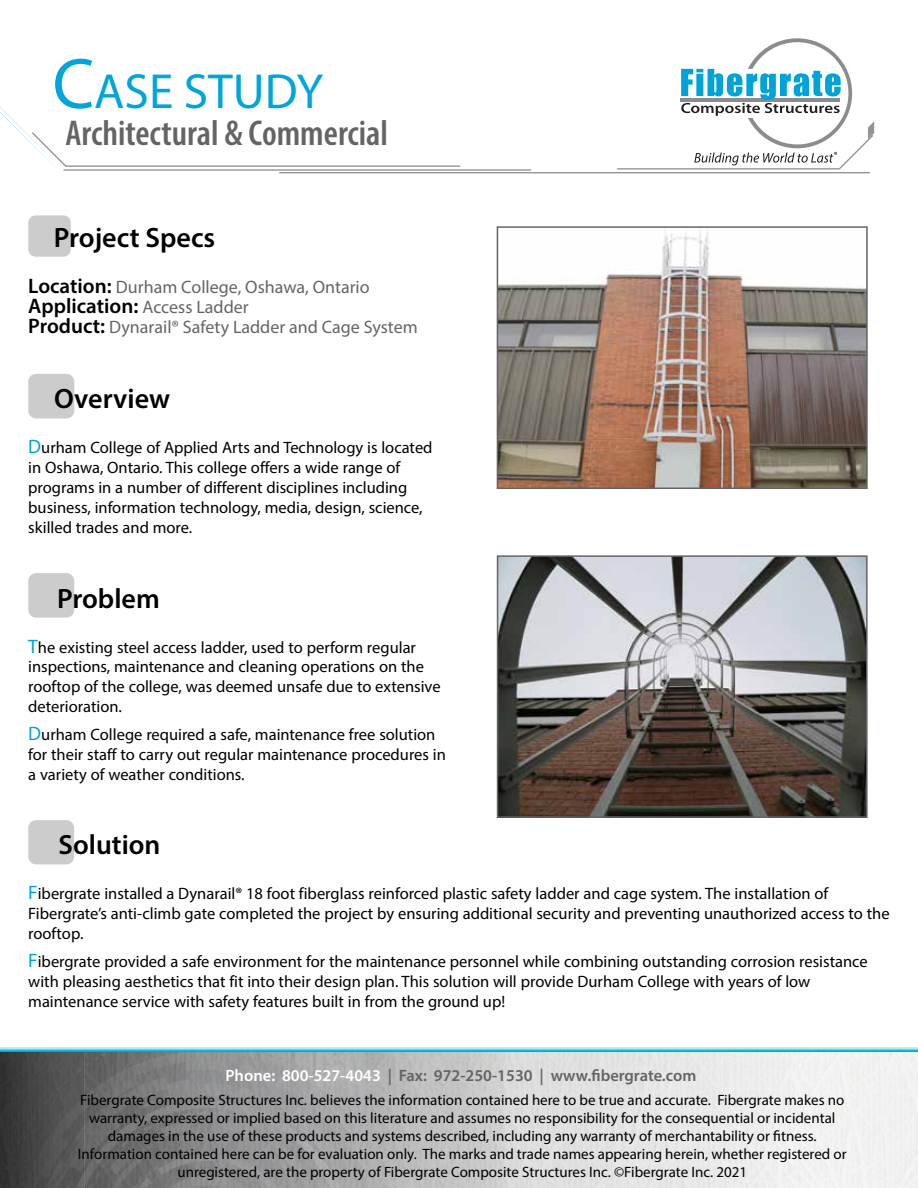
<style>
.page{position:relative;width:918px;height:1188px;background:#fff}
.page>*{position:absolute;margin:0;border:0;box-sizing:border-box;transform-origin:0 0}
.t1{font:49.5px "Myriad Pro";color:#00a5d9}
.t2{font:600 condensed 36px "Myriad Pro";color:#636466}
.t3{font:600 28.05px "Myriad Pro";color:#000}
.t4{font:600 27.9px "Myriad Pro";color:#000}
.t5{font:600 21px "Myriad Pro";color:#000}
.t6{font:18px "Myriad Pro";color:#656565}
.t7{font:16.5px/19.8px "Myriad Pro";color:#000}
.t8{font:600 16.5px "Myriad Pro";color:#636466}
.t9{font:15px/18px "Myriad Pro";color:#000;text-align:center}
.t10{font:9px "Myriad Pro";color:#010101}
.s1{font-size:72px}
.s2{font-weight:600;font-size:21px;color:#000}
.s3{font-weight:400;font-size:18px;color:#656565}
.s4{font-size:19.5px;color:#00a5d9}
.s5{color:#fff}
</style>
<div class="page">
<hr style="left:64px;top:169px;width:467px;height:2px;background:#949495">
<hr style="left:66px;top:165px;width:394px;height:2px;background:#949495">
<svg style="left:0;top:107px;width:68px;height:64px"></svg>
<hr style="left:279px;top:172px;width:591px;height:1px;background:#949495">
<hr style="left:617px;top:168px;width:223px;height:2px;background:#949495">
<svg style="left:681px;top:38px;width:194px;height:132px"></svg>
<img style="left:0;top:1051px;width:918px;height:137px">
<svg style="left:0;top:1048px;width:918px;height:3px;background:#64d0ee"></svg>
<img style="left:500px;top:229px;width:365px;height:257px">
<div style="left:497px;top:226px;width:371px;height:263px;border:2px solid #636466"></div>
<img style="left:500px;top:558px;width:365px;height:257px">
<div style="left:497px;top:555px;width:371px;height:263px;border:2px solid #636466"></div>
<div style="left:28px;top:215px;width:43px;height:42px;background:#ccc;border-radius:7px"></div>
<div style="left:28px;top:374px;width:46px;height:44px;background:#ccc;border-radius:8px"></div>
<div style="left:28px;top:573px;width:46px;height:45px;background:#ccc;border-radius:8px"></div>
<div style="left:28px;top:820px;width:46px;height:44px;background:#ccc;border-radius:8px"></div>
<h1 class="t1" style="left:53px;top:61px;width:272px"><span class="s1">C</span>ASE STUDY</h1>
<h2 class="t2" style="left:66px;top:111px;width:324px">Architectural &amp; Commercial</h2>
<h3 class="t3" style="left:54px;top:220px;width:163px">Project Specs</h3>
<p class="t6" style="left:28px;top:276px;width:343px"><span class="s2">Location:</span> Durham College, Oshawa, Ontario</p>
<p class="t5" style="left:28px;top:293px;width:222px">Application: <span class="s3">Access Ladder</span></p>
<p class="t6" style="left:28px;top:316px;width:391px"><span class="s2">Product:</span> Dynarail® Safety Ladder and Cage System</p>
<h3 class="t3" style="left:54px;top:381px;width:118px">Overview</h3>
<p class="t7" style="left:28px;top:438px;width:406px"><span class="s4">D</span>urham College of Applied Arts and Technology is located in Oshawa, Ontario. This college offers a wide range of programs in a number of different disciplines including business, information technology, media, design, science, skilled trades and more.</p>
<h3 class="t3" style="left:57px;top:580px;width:104px">Problem</h3>
<p class="t7" style="left:28px;top:637px;width:414px"><span class="s4">T</span>he existing steel access ladder, used to perform regular inspections, maintenance and cleaning operations on the rooftop of the college, was deemed unsafe due to extensive deterioration.</p>
<p class="t7" style="left:28px;top:724px;width:419px"><span class="s4">D</span>urham College required a safe, maintenance free solution for their staff to carry out regular maintenance procedures in a variety of weather conditions.</p>
<p class="t10" style="left:834px;top:150px;width:5px">®</p>
<h3 class="t4" style="left:59px;top:827px;width:103px">Solution</h3>
<p class="t7" style="left:28px;top:884px;width:863px"><span class="s4">F</span>ibergrate installed a Dynarail® 18 foot fiberglass reinforced plastic safety ladder and cage system. The installation of<br>Fibergrate’s anti-climb gate completed the project by ensuring additional security and preventing unauthorized access to the rooftop.</p>
<p class="t7" style="left:28px;top:951px;width:841px"><span class="s4">F</span>ibergrate provided a safe environment for the maintenance personnel while combining outstanding corrosion resistance with pleasing aesthetics that fit into their design plan. This solution will provide Durham College with years of low maintenance service with safety features built in from the ground up!</p>
<p class="t8" style="left:225px;top:1065px;width:472px"><span class="s5">Phone: 800-527-4043</span> | Fax: 972-250-1530 | www.fibergrate.com</p>
<p class="t9" style="left:78px;top:1091px;width:770px">Fibergrate Composite Structures Inc. believes the information contained here to be true and accurate. Fibergrate makes no warranty, expressed or implied based on this literature and assumes no responsibility for the consequential or incidental damages in the use of these products and systems described, including any warranty of merchantability or fitness.<br>Information contained here can be for evaluation only. The marks and trade names appearing herein, whether registered or unregistered, are the property of Fibergrate Composite Structures Inc. ©Fibergrate Inc. 2021</p>
</div>
